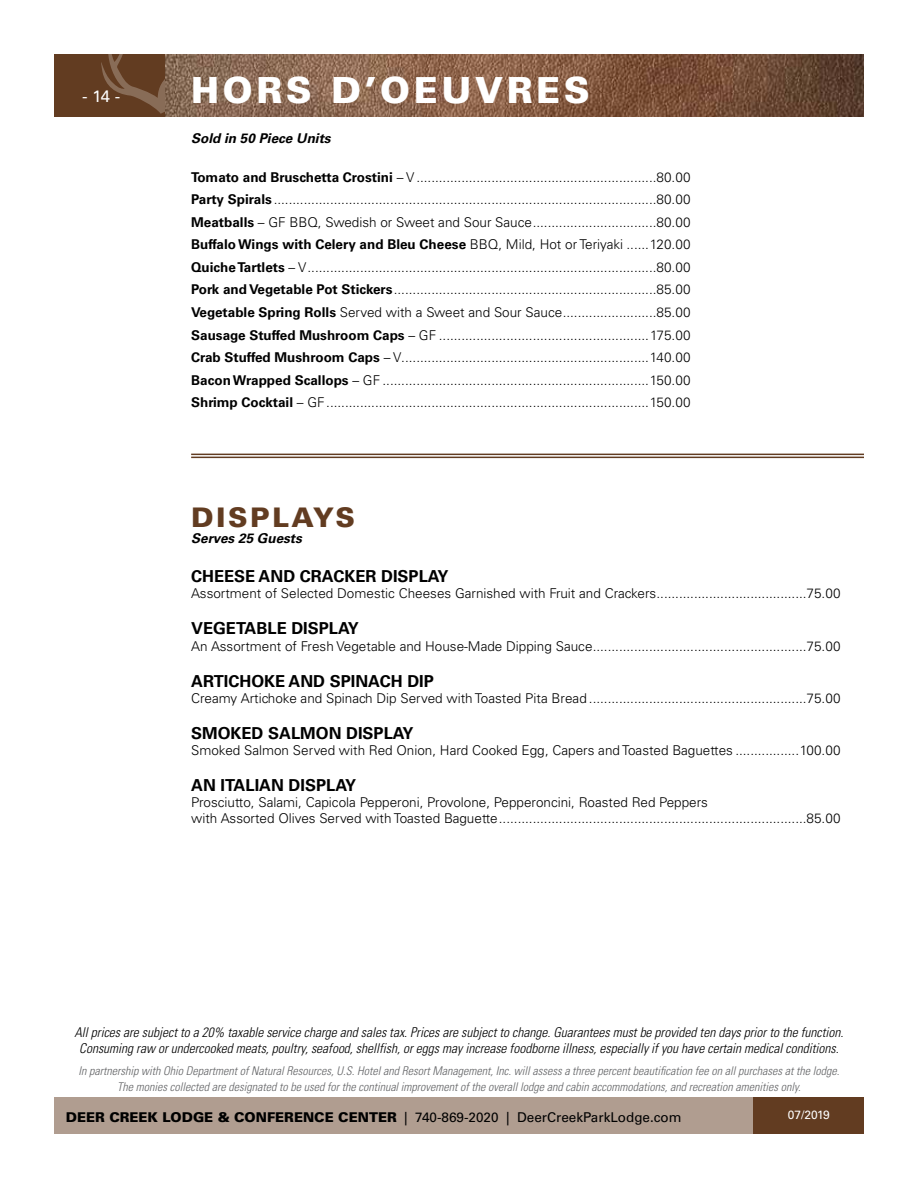
<style>
.page{position:relative;width:918px;height:1188px;background:#fff}
.page>*{position:absolute;margin:0;border:0;box-sizing:border-box;transform-origin:0 0}
.t1{font:900 36px "Univers LT Std";letter-spacing:.1em;color:#fff}
.t2{font:900 27px "Univers LT Std";letter-spacing:.1em;color:#623c21}
.t3{font:700 16.5px "Univers LT Std";color:#000}
.t4{font:16.5px "Univers LT Std";color:#fff}
.t5{font:300 13.5px/22.5px "Univers LT Std";color:#000;text-align:justify}
.t6{font:italic 300 condensed 13.5px/16.2px "Univers LT Std";color:#000;text-align:center}
.t7{font:13.5px "Univers LT Std";color:#000}
.t8{font:italic 700 13.5px "Univers LT Std";color:#000}
.t9{font:italic 300 condensed 12px/16.2px "Univers LT Std";color:#636466;text-align:center}
.t10{font:12px "Univers LT Std";letter-spacing:-.03em;color:#fff}
.s1{font-weight:700}
.s2{font-weight:900}
</style>
<div class="page">
<div style="left:54px;top:1097px;width:810px;height:37px;background:#b09d90"></div>
<img style="left:164px;top:54px;width:700px;height:63px">
<div style="left:54px;top:54px;width:110px;height:63px;background:#623c21"></div>
<div style="left:754px;top:1097px;width:110px;height:37px;background:#623c21"></div>
<svg style="left:101px;top:54px;width:63px;height:60px"></svg>
<hr style="left:191px;top:454px;width:673px;height:1px;background:#623c21">
<hr style="left:191px;top:457px;width:673px;height:1px;background:#623c21">
<p class="t4" style="left:82px;top:86px;width:39px">- 14 -</p>
<h1 class="t1" style="left:191px;top:68px;width:400px">HORS D’OEUVRES</h1>
<p class="t8" style="left:191px;top:131px;width:141px">Sold in 50 Piece Units</p>
<p class="t5" style="left:191px;top:166px;width:501px"><span class="s1">Tomato and Bruschetta Crostini</span> – V................................................................80.00<br><span class="s1">Party Spirals</span> ......................................................................................................80.00<br><span class="s1">Meatballs</span> – GF BBQ, Swedish or Sweet and Sour Sauce.................................80.00<br><span class="s1">Buffalo Wings with Celery and Bleu Cheese</span> BBQ, Mild, Hot or Teriyaki ......120.00<br><span class="s1">Quiche Tartlets</span> – V.............................................................................................80.00<br><span class="s1">Pork and Vegetable Pot Stickers</span>......................................................................85.00<br><span class="s1">Vegetable Spring Rolls</span> Served with a Sweet and Sour Sauce.........................85.00<br><span class="s1">Sausage Stuffed Mushroom Caps</span> – GF ........................................................175.00<br><span class="s1">Crab Stuffed Mushroom Caps</span> – V..................................................................140.00<br><span class="s1">Bacon Wrapped Scallops</span> – GF .......................................................................150.00<br><span class="s1">Shrimp Cocktail</span> – GF......................................................................................150.00</p>
<h2 class="t2" style="left:191px;top:500px;width:165px">DISPLAYS</h2>
<p class="t8" style="left:191px;top:531px;width:112px">Serves 25 Guests</p>
<p class="t3" style="left:191px;top:567px;width:259px">CHEESE AND CRACKER DISPLAY</p>
<p class="t5" style="left:191px;top:582px;width:651px">Assortment of Selected Domestic Cheeses Garnished with Fruit and Crackers........................................75.00</p>
<p class="t3" style="left:191px;top:619px;width:169px">VEGETABLE DISPLAY</p>
<p class="t5" style="left:191px;top:635px;width:651px">An Assortment of Fresh Vegetable and House-Made Dipping Sauce.........................................................75.00</p>
<p class="t3" style="left:191px;top:671px;width:244px">ARTICHOKE AND SPINACH DIP</p>
<p class="t5" style="left:191px;top:687px;width:651px">Creamy Artichoke and Spinach Dip Served with Toasted Pita Bread ..........................................................75.00</p>
<p class="t3" style="left:191px;top:723px;width:224px">SMOKED SALMON DISPLAY</p>
<p class="t5" style="left:191px;top:739px;width:651px">Smoked Salmon Served with Red Onion, Hard Cooked Egg, Capers and Toasted Baguettes .................100.00</p>
<p class="t3" style="left:191px;top:776px;width:166px">AN ITALIAN DISPLAY</p>
<p class="t5" style="left:191px;top:794px;width:651px;line-height:16.2px">Prosciutto, Salami, Capicola Pepperoni, Provolone, Pepperoncini, Roasted Red Peppers<br>with Assorted Olives Served with Toasted Baguette..................................................................................85.00</p>
<p class="t6" style="left:74px;top:1024px;width:771px">All prices are subject to a 20% taxable service charge and sales tax. Prices are subject to change. Guarantees must be provided ten days prior to the function.<br>Consuming raw or undercooked meats, poultry, seafood, shellfish, or eggs may increase foodborne illness, especially if you have certain medical conditions.</p>
<p class="t9" style="left:79px;top:1063px;width:762px">In partnership with Ohio Department of Natural Resources, U.S. Hotel and Resort Management, Inc. will assess a three percent beautification fee on all purchases at the lodge.<br>The monies collected are designated to be used for the continual improvement of the overall lodge and cabin accommodations, and recreation amenities only.</p>
<p class="t7" style="left:66px;top:1109px;width:617px"><span class="s2">DEER CREEK LODGE &amp; CONFERENCE CENTER</span> | 740-869-2020 | DeerCreekParkLodge.com</p>
<p class="t10" style="left:788px;top:1108px;width:43px">07/2019</p>
</div>
